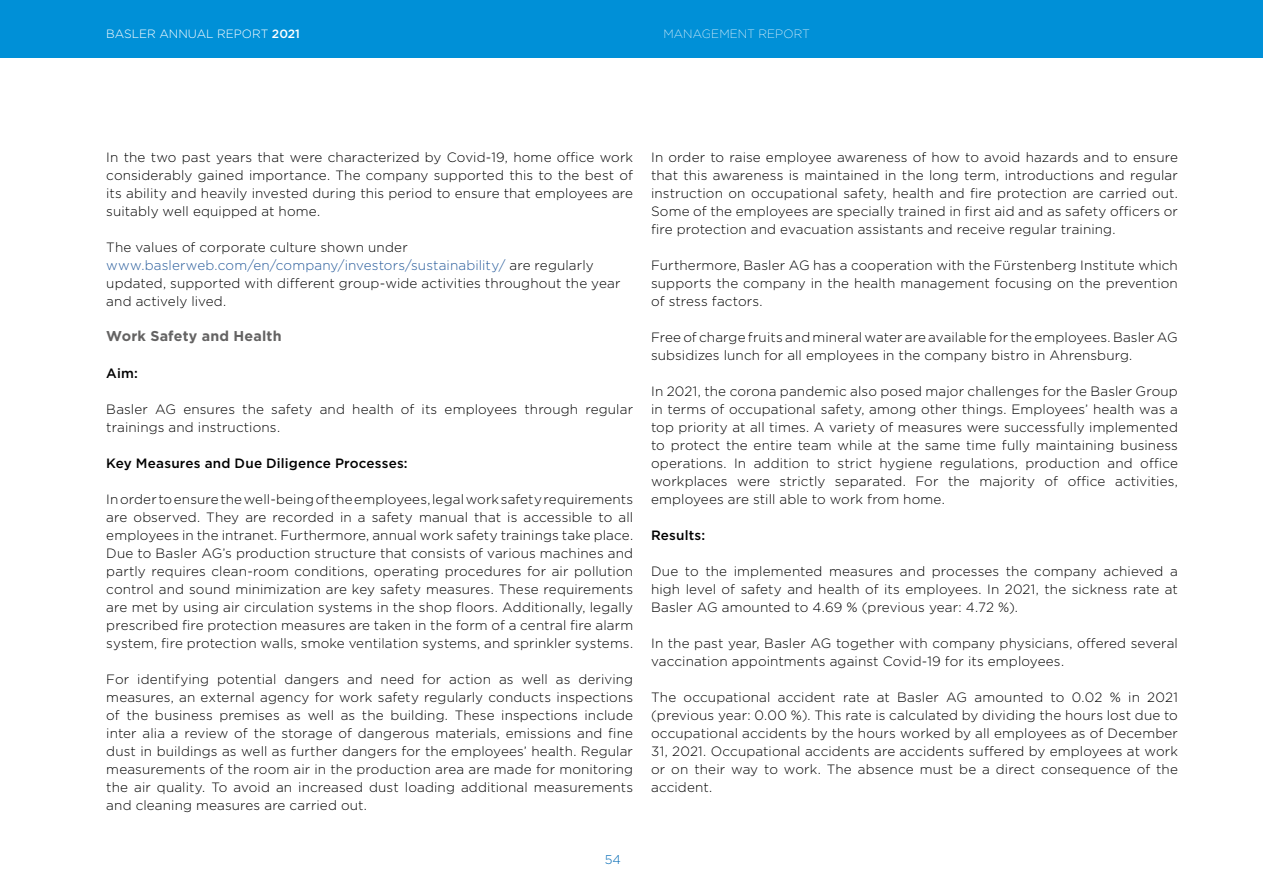
<style>
.page{position:relative;width:1263px;height:893px;background:#fff}
.page>*{position:absolute;margin:0;border:0;box-sizing:border-box;transform-origin:0 0}
.t1{font:700 14.25px "Gotham";letter-spacing:.015em;color:#646363}
.Fließtext{font:300 13.5px/18px "Gotham";letter-spacing:.01em;color:#000;text-align:justify}
.Fließtext_Medium_sch{font:500 13.5px "Gotham";letter-spacing:.01em;color:#000}
.t2{font:300 12.75px "Gotham";color:#0069b4}
.t3{font:300 12px "Gotham";color:#fff}
.t4{font:200 12px "Gotham";letter-spacing:.01em;color:#fff}
.s1{font-weight:500}
.s2{color:#275b9b}
</style>
<div class="page">
<div style="left:0;top:0;width:1263px;height:57px;background:#0090d7"></div>
<p class="t3" style="left:106px;top:26px;width:195px">BASLER ANNUAL REPORT <span class="s1">2021</span></p>
<p class="t4" style="left:663px;top:26px;width:148px">MANAGEMENT REPORT</p>
<p class="Fließtext" style="left:106px;top:148px;width:528px">In the two past years that were characterized by Covid-19, home office work considerably gained importance. The company supported this to the best of its ability and heavily invested during this period to ensure that employees are suitably well equipped at home.</p>
<p class="Fließtext" style="left:106px;top:238px;width:516px;text-align:left">The values of corporate culture shown under <span class="s2">www.baslerweb.com/en/company/investors/sustainability/</span> are regularly updated, supported with different group-wide activities throughout the year and actively lived.</p>
<h3 class="t1" style="left:106px;top:326px;width:177px">Work Safety and Health</h3>
<p class="Fließtext_Medium_sch" style="left:106px;top:364px;width:33px">Aim:</p>
<p class="Fließtext" style="left:106px;top:400px;width:528px">Basler AG ensures the safety and health of its employees through regular trainings and instructions.</p>
<p class="Fließtext_Medium_sch" style="left:106px;top:454px;width:303px">Key Measures and Due Diligence Processes:</p>
<p class="Fließtext" style="left:106px;top:490px;width:528px">In order to ensure the well-being of the employees, legal work safety requirements are observed. They are recorded in a safety manual that is accessible to all employees in the intranet. Furthermore, annual work safety trainings take place.<br>Due to Basler AG’s production structure that consists of various machines and partly requires clean-room conditions, operating procedures for air pollution control and sound minimization are key safety measures. These requirements are met by using air circulation systems in the shop floors. Additionally, legally prescribed fire protection measures are taken in the form of a central fire alarm system, fire protection walls, smoke ventilation systems, and sprinkler systems.</p>
<p class="Fließtext" style="left:106px;top:670px;width:528px">For identifying potential dangers and need for action as well as deriving measures, an external agency for work safety regularly conducts inspections of the business premises as well as the building. These inspections include inter alia a review of the storage of dangerous materials, emissions and fine dust in buildings as well as further dangers for the employees’ health. Regular measurements of the room air in the production area are made for monitoring the air quality. To avoid an increased dust loading additional measurements and cleaning measures are carried out.</p>
<p class="t2" style="left:605px;top:852px;width:18px">54</p>
<p class="Fließtext" style="left:651px;top:148px;width:528px">In order to raise employee awareness of how to avoid hazards and to ensure that this awareness is maintained in the long term, introductions and regular instruction on occupational safety, health and fire protection are carried out.<br>Some of the employees are specially trained in first aid and as safety officers or fire protection and evacuation assistants and receive regular training.</p>
<p class="Fließtext" style="left:651px;top:256px;width:528px">Furthermore, Basler AG has a cooperation with the Fürstenberg Institute which supports the company in the health management focusing on the prevention of stress factors.</p>
<p class="Fließtext" style="left:651px;top:328px;width:528px">Free of charge fruits and mineral water are available for the employees. Basler AG subsidizes lunch for all employees in the company bistro in Ahrensburg.</p>
<p class="Fließtext" style="left:651px;top:382px;width:528px">In 2021, the corona pandemic also posed major challenges for the Basler Group in terms of occupational safety, among other things. Employees’ health was a top priority at all times. A variety of measures were successfully implemented to protect the entire team while at the same time fully maintaining business operations. In addition to strict hygiene regulations, production and office workplaces were strictly separated. For the majority of office activities, employees are still able to work from home.</p>
<p class="Fließtext_Medium_sch" style="left:651px;top:526px;width:56px">Results:</p>
<p class="Fließtext" style="left:651px;top:562px;width:528px">Due to the implemented measures and processes the company achieved a high level of safety and health of its employees. In 2021, the sickness rate at Basler AG amounted to 4.69 % (previous year: 4.72 %).</p>
<p class="Fließtext" style="left:651px;top:634px;width:528px">In the past year, Basler AG together with company physicians, offered several vaccination appointments against Covid-19 for its employees.</p>
<p class="Fließtext" style="left:651px;top:688px;width:528px">The occupational accident rate at Basler AG amounted to 0.02 % in 2021 (previous year: 0.00 %). This rate is calculated by dividing the hours lost due to occupational accidents by the hours worked by all employees as of December 31, 2021. Occupational accidents are accidents suffered by employees at work or on their way to work. The absence must be a direct consequence of the accident.</p>
</div>
